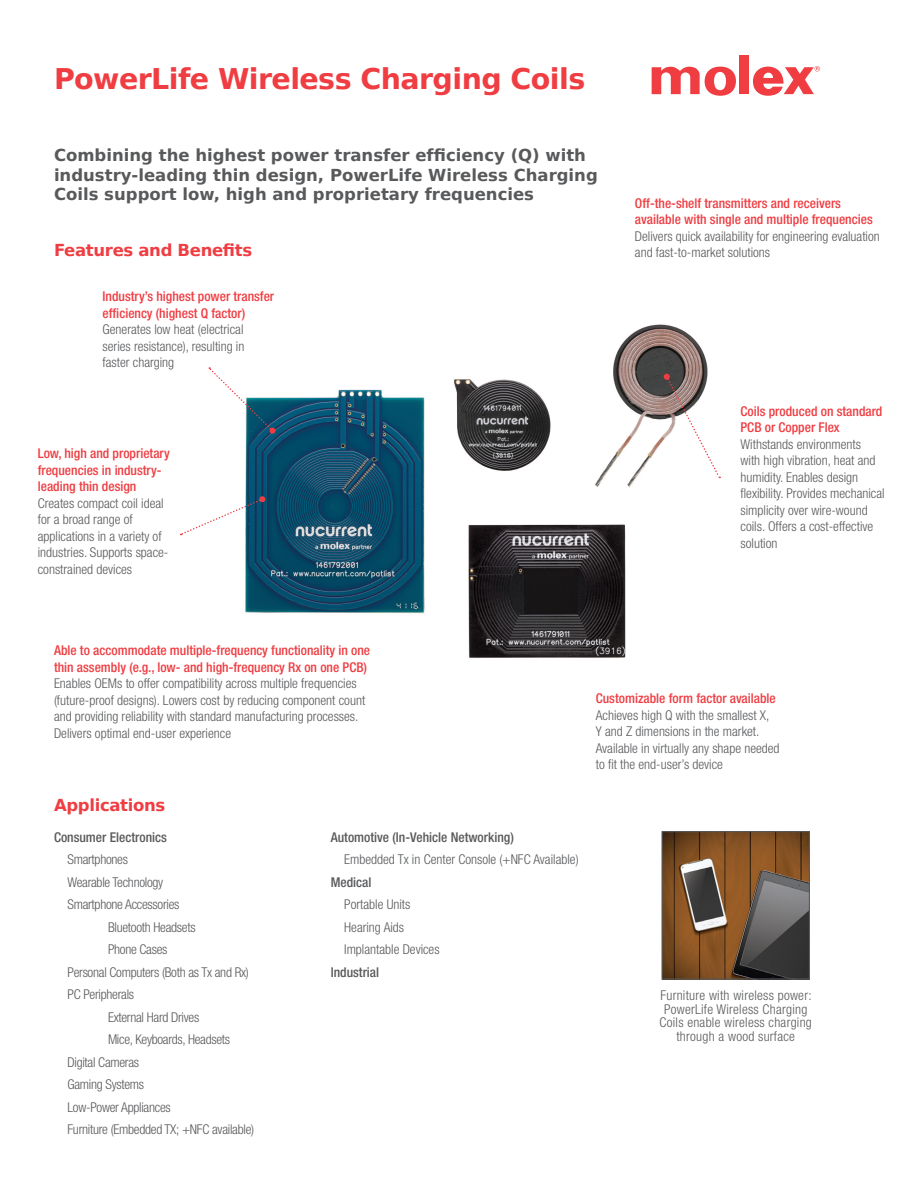
<style>
.page{position:relative;width:918px;height:1188px;background:#fff}
.page>*{position:absolute;margin:0;border:0;box-sizing:border-box;transform-origin:0 0}
.Major_Head{font:700 28.5px "Bitstream Vera Sans";letter-spacing:-.02em;color:#ef3d42}
.body_text{font:700 16.5px/19.5px "Bitstream Vera Sans";color:#58595b}
.t1{font:700 16.5px "Bitstream Vera Sans";letter-spacing:-.02em;color:#ef3d42}
.Subheads{font:300 condensed 13.5px/16.5px "Helvetica Neue LT Std";color:#58595b}
.body_text-2{font:300 condensed 13.5px "Helvetica Neue LT Std";letter-spacing:-.02em;color:#58595b}
.Subheads-2{font:500 condensed 13.5px/16.5px "Helvetica Neue LT Std";color:#ef3d42}
.body_text-3{font:300 condensed 13.5px/13.5px "Helvetica Neue LT Std";letter-spacing:.02em;color:#58595b;text-align:center}
.body_text-4{font:300 condensed 13.5px "Helvetica Neue LT Std";color:#58595b}
.body_text-5{font:500 condensed 13.5px "Helvetica Neue LT Std";color:#58595b}
.s1{font-weight:500;color:#ef3d42}
.s2{font-weight:300;color:#58595b}
</style>
<div class="page">
<img style="left:245px;top:324px;width:475px;height:334px">
<img style="left:664px;top:833px;width:144px;height:145px">
<div style="left:662px;top:831px;width:148px;height:149px;border:1px solid #58595b"></div>
<div style="left:739px;top:56px;width:10px;height:38px;background:#ef3d42"></div>
<svg style="left:652px;top:66px;width:84px;height:30px"></svg>
<svg style="left:753px;top:66px;width:67px;height:30px"></svg>
<svg style="left:208px;top:367px;width:68px;height:67px"></svg>
<svg style="left:663px;top:373px;width:58px;height:105px"></svg>
<svg style="left:180px;top:496px;width:86px;height:40px"></svg>
<p class="Major_Head" style="left:54px;top:63px;width:533px">PowerLife Wireless Charging Coils</p>
<p class="body_text" style="left:54px;top:146px;width:545px">Combining the highest power transfer efficiency (Q) with industry-leading thin design, PowerLife Wireless Charging<br>Coils support low, high and proprietary frequencies</p>
<p class="t1" style="left:54px;top:241px;width:200px">Features and Benefits</p>
<p class="Subheads" style="left:103px;top:288px;width:173px"><span class="s1">Industry’s highest power transfer efficiency (highest Q factor)<br></span>Generates low heat (electrical series resistance), resulting in faster charging</p>
<p class="Subheads" style="left:38px;top:445px;width:134px"><span class="s1">Low, high and proprietary frequencies in industry&shy;leading thin design<br></span>Creates compact coil ideal for a broad range of applications in a variety of industries. Supports space&shy;constrained devices</p>
<p class="Subheads-2" style="left:635px;top:195px;width:246px">Off-the-shelf transmitters and receivers available with single and multiple frequencies <span class="s2">Delivers quick availability for engineering evaluation and fast-to-market solutions</span></p>
<p class="Subheads" style="left:741px;top:403px;width:146px"><span class="s1">Coils produced on standard<br>PCB or Copper Flex<br></span>Withstands environments<br>with high vibration, heat and humidity. Enables design flexibility. Provides mechanical simplicity over wire-wound coils. Offers a cost-effective solution</p>
<p class="Subheads" style="left:54px;top:642px;width:318px"><span class="s1">Able to accommodate multiple-frequency functionality in one thin assembly (e.g., low- and high-frequency Rx on one PCB)<br></span>Enables OEMs to offer compatibility across multiple frequencies (future-proof designs). Lowers cost by reducing component count and providing reliability with standard manufacturing processes.<br>Delivers optimal end-user experience</p>
<p class="t1" style="left:54px;top:795px;width:113px">Applications</p>
<p class="body_text-5" style="left:54px;top:829px;width:114px">Consumer Electronics</p>
<p class="body_text-2" style="left:68px;top:852px;width:62px">Smartphones</p>
<p class="body_text-2" style="left:68px;top:874px;width:97px">Wearable Technology</p>
<p class="body_text-2" style="left:68px;top:897px;width:114px">Smartphone Accessories</p>
<p class="body_text-2" style="left:108px;top:919px;width:89px">Bluetooth Headsets</p>
<p class="body_text-2" style="left:108px;top:942px;width:61px">Phone Cases</p>
<p class="body_text-2" style="left:68px;top:964px;width:183px">Personal Computers (Both as Tx and Rx)</p>
<p class="body_text-2" style="left:68px;top:987px;width:68px">PC Peripherals</p>
<p class="body_text-2" style="left:108px;top:1009px;width:93px">External Hard Drives</p>
<p class="body_text-2" style="left:108px;top:1032px;width:124px">Mice, Keyboards, Headsets</p>
<p class="body_text-2" style="left:68px;top:1054px;width:73px">Digital Cameras</p>
<p class="body_text-2" style="left:68px;top:1077px;width:78px">Gaming Systems</p>
<p class="body_text-2" style="left:68px;top:1099px;width:105px">Low-Power Appliances</p>
<p class="body_text-2" style="left:68px;top:1122px;width:188px">Furniture (Embedded TX; +NFC available)</p>
<p class="body_text-5" style="left:331px;top:829px;width:185px">Automotive (In-Vehicle Networking)</p>
<p class="body_text-4" style="left:344px;top:852px;width:236px">Embedded Tx in Center Console (+NFC Available)</p>
<p class="body_text-5" style="left:331px;top:874px;width:42px">Medical</p>
<p class="body_text-4" style="left:344px;top:897px;width:68px">Portable Units</p>
<p class="body_text-4" style="left:344px;top:919px;width:61px">Hearing Aids</p>
<p class="body_text-4" style="left:344px;top:942px;width:97px">Implantable Devices</p>
<p class="body_text-5" style="left:331px;top:964px;width:50px">Industrial</p>
<p class="Subheads" style="left:596px;top:690px;width:185px"><span class="s1">Customizable form factor available </span>Achieves high Q with the smallest X,<br>Y and Z dimensions in the market.<br>Available in virtually any shape needed to fit the end-user’s device</p>
<p class="body_text-3" style="left:660px;top:988px;width:154px">Furniture with wireless power:<br>PowerLife Wireless Charging<br>Coils enable wireless charging through a wood surface</p>
</div>
